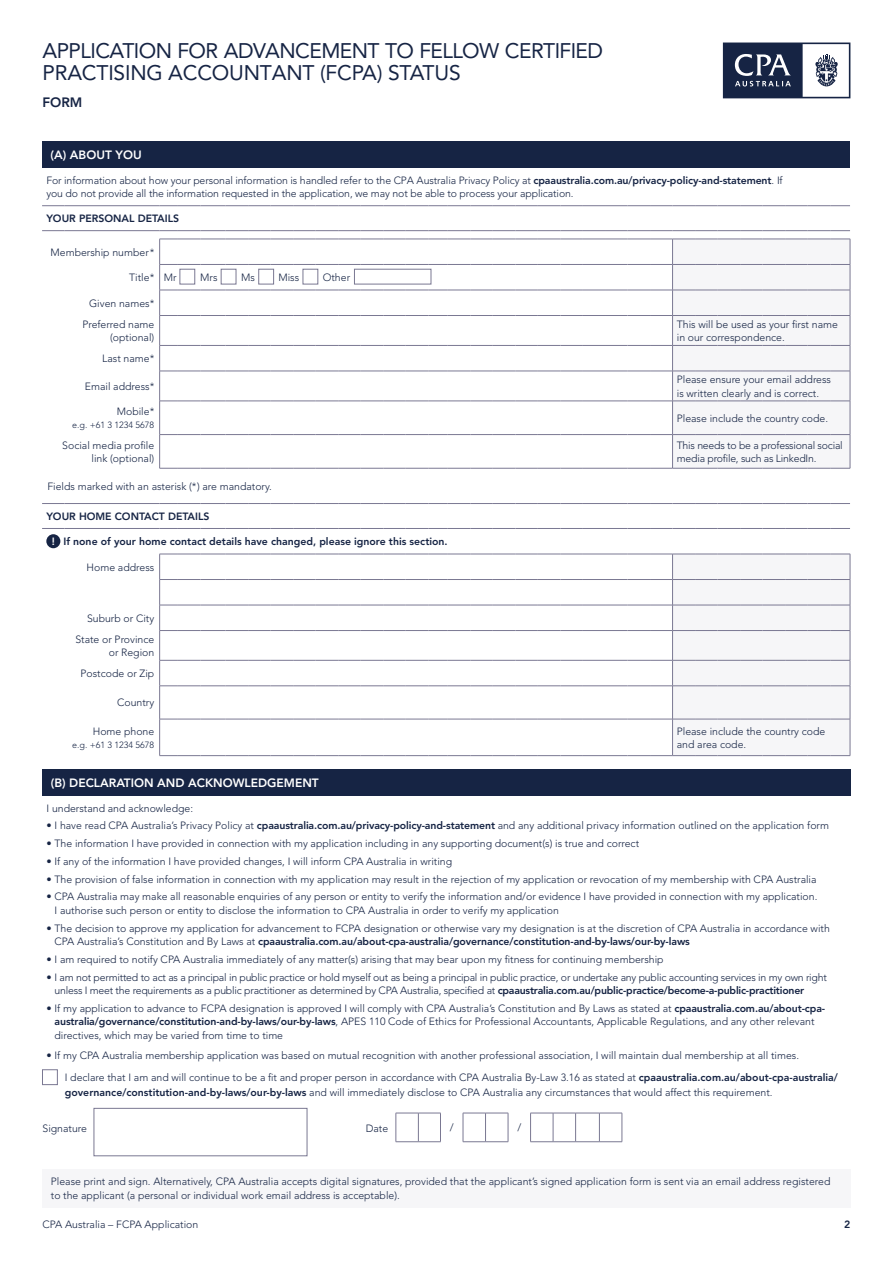
<style>
.page{position:relative;width:893px;height:1263px;background:#fff}
.page>*{position:absolute;margin:0;border:0;box-sizing:border-box;transform-origin:0 0}
.t1{font:21px/21.1px "Avenir LT Std";letter-spacing:-.025em;color:#162444}
.t2{font:800 13.5px "Avenir LT Std";color:#162444}
.t3{font:800 12px "Avenir LT Std";color:#fff}
.t4{font:300 10.5px/13.5px "Avenir LT Std";color:#162444}
.t5{font:300 10.5px/13.5px "Avenir LT Std";letter-spacing:-.02em;color:#162444}
.t6{font:800 10.5px "Avenir LT Std";color:#162444}
.t7{font:300 9px "Avenir LT Std";color:#162444}
.s1{font-weight:800}
.s2{color:#fff}
</style>
<div class="page">
<svg style="left:723px;top:43px;width:127px;height:55px"></svg>
<div style="left:42px;top:141px;width:808px;height:26px;background:#162444"></div>
<svg style="left:673px;top:372px;width:177px;height:383px;fill:#f6f6f8"></svg>
<hr style="left:850px;top:371px;width:1px;height:30px;background:#7a7892">
<hr style="left:850px;top:401px;width:1px;height:33px;background:#7a7892">
<hr style="left:850px;top:435px;width:1px;height:33px;background:#7a7892">
<hr style="left:850px;top:686px;width:1px;height:33px;background:#7a7892">
<hr style="left:850px;top:719px;width:1px;height:36px;background:#7a7892">
<hr style="left:159px;top:371px;width:1px;height:30px;background:#7a7892">
<hr style="left:159px;top:401px;width:1px;height:33px;background:#7a7892">
<hr style="left:159px;top:435px;width:1px;height:33px;background:#7a7892">
<hr style="left:159px;top:686px;width:1px;height:33px;background:#7a7892">
<hr style="left:159px;top:719px;width:1px;height:36px;background:#7a7892">
<hr style="left:672px;top:371px;width:1px;height:30px;background:#7a7892">
<svg style="left:159px;top:239px;width:692px;height:133px"></svg>
<hr style="left:672px;top:401px;width:1px;height:33px;background:#7a7892">
<hr style="left:672px;top:435px;width:1px;height:33px;background:#7a7892">
<hr style="left:672px;top:686px;width:1px;height:33px;background:#7a7892">
<svg style="left:159px;top:554px;width:692px;height:132px"></svg>
<hr style="left:672px;top:719px;width:1px;height:36px;background:#7a7892">
<svg style="left:159px;top:401px;width:691px;height:1px"></svg>
<svg style="left:159px;top:434px;width:691px;height:1px"></svg>
<svg style="left:159px;top:468px;width:691px;height:1px"></svg>
<svg style="left:159px;top:719px;width:691px;height:1px"></svg>
<svg style="left:159px;top:755px;width:691px;height:1px"></svg>
<svg style="left:42px;top:205px;width:23px;height:1px"></svg>
<hr style="left:65px;top:205px;width:95px;height:1px;background:#7a7892">
<svg style="left:160px;top:205px;width:690px;height:1px"></svg>
<svg style="left:42px;top:230px;width:23px;height:1px"></svg>
<hr style="left:65px;top:230px;width:95px;height:1px;background:#7a7892">
<svg style="left:160px;top:230px;width:690px;height:1px"></svg>
<svg style="left:42px;top:528px;width:23px;height:1px"></svg>
<hr style="left:65px;top:528px;width:95px;height:1px;background:#7a7892">
<svg style="left:160px;top:528px;width:690px;height:1px"></svg>
<svg style="left:42px;top:503px;width:23px;height:1px"></svg>
<hr style="left:65px;top:503px;width:95px;height:1px;background:#7a7892">
<svg style="left:160px;top:503px;width:690px;height:1px"></svg>
<div style="left:46px;top:534px;width:14px;height:14px;background:#162444;border-radius:50%"></div>
<div style="left:42px;top:769px;width:808px;height:26px;background:#162444"></div>
<div style="left:42px;top:1169px;width:809px;height:38px;background:#f6f6f8"></div>
<svg style="left:396px;top:1113px;width:45px;height:29px"></svg>
<svg style="left:463px;top:1113px;width:46px;height:29px"></svg>
<svg style="left:530px;top:1113px;width:93px;height:29px"></svg>
<div style="left:94px;top:1108px;width:213px;height:48px;border:1px solid #7a7892"></div>
<div style="left:42px;top:1069px;width:16px;height:16px;border:1px solid #7a7892"></div>
<div style="left:180px;top:269px;width:15px;height:15px;border:1px solid #7a7892"></div>
<div style="left:221px;top:269px;width:15px;height:15px;border:1px solid #7a7892"></div>
<div style="left:259px;top:269px;width:15px;height:15px;border:1px solid #7a7892"></div>
<div style="left:303px;top:269px;width:15px;height:15px;border:1px solid #7a7892"></div>
<div style="left:354px;top:269px;width:77px;height:15px;border:1px solid #7a7892"></div>
<h1 class="t1" style="left:43px;top:41px;width:562px">APPLICATION FOR ADVANCEMENT TO FELLOW CERTIFIED<br>PRACTISING ACCOUNTANT (FCPA) STATUS</h1>
<p class="t2" style="left:43px;top:94px;width:41px">FORM</p>
<p class="t3" style="left:51px;top:147px;width:93px">(A) ABOUT YOU</p>
<p class="t4" style="left:46px;top:173px;width:738px">For information about how your personal information is handled refer to the CPA Australia Privacy Policy at <span class="s1">cpaaustralia.com.au/privacy-policy-and-statement</span>. If you do not provide all the information requested in the application, we may not be able to process your application.</p>
<p class="t6" style="left:46px;top:212px;width:134px">YOUR PERSONAL DETAILS</p>
<p class="t4" style="left:51px;top:245px;width:105px">Membership number*</p>
<p class="t4" style="left:129px;top:271px;width:49px">Title* Mr</p>
<p class="t4" style="left:200px;top:271px;width:19px">Mrs</p>
<p class="t4" style="left:241px;top:271px;width:15px">Ms</p>
<p class="t4" style="left:278px;top:271px;width:22px">Miss</p>
<p class="t4" style="left:323px;top:271px;width:29px">Other</p>
<p class="t4" style="left:82px;top:293px;width:73px;line-height:21px;text-align:right">Given names*<br>Preferred name</p>
<p class="t4" style="left:110px;top:331px;width:46px">(optional)</p>
<p class="t4" style="left:677px;top:317px;width:163px">This will be used as your first name in our correspondence.</p>
<p class="t4" style="left:102px;top:352px;width:54px">Last name*</p>
<p class="t4" style="left:85px;top:380px;width:71px">Email address*</p>
<p class="t4" style="left:677px;top:373px;width:156px">Please ensure your email address is written clearly and is correct.</p>
<p class="t4" style="left:117px;top:405px;width:39px">Mobile*</p>
<p class="t7" style="left:72px;top:420px;width:84px">e.g. +61 3 1234 5678</p>
<p class="t4" style="left:677px;top:411px;width:153px">Please include the country code.</p>
<p class="t4" style="left:62px;top:438px;width:94px;text-align:right">Social media profile link (optional)</p>
<p class="t5" style="left:677px;top:438px;width:167px">This needs to be a professional social media profile, such as LinkedIn.</p>
<p class="t4" style="left:47px;top:479px;width:226px">Fields marked with an asterisk (*) are mandatory.</p>
<p class="t6" style="left:46px;top:510px;width:165px">YOUR HOME CONTACT DETAILS</p>
<p class="t6" style="left:52px;top:535px;width:397px"><span class="s2">!</span> If none of your home contact details have changed, please ignore this section.</p>
<p class="t4" style="left:87px;top:560px;width:69px">Home address</p>
<p class="t4" style="left:75px;top:608px;width:80px;line-height:20.9px;text-align:right">Suburb or City<br>State or Province</p>
<p class="t4" style="left:81px;top:642px;width:75px;line-height:20.9px;text-align:right">or Region<br>Postcode or Zip</p>
<p class="t4" style="left:117px;top:696px;width:39px">Country</p>
<p class="t4" style="left:93px;top:724px;width:63px">Home phone</p>
<p class="t7" style="left:72px;top:740px;width:84px">e.g. +61 3 1234 5678</p>
<p class="t4" style="left:677px;top:724px;width:150px">Please include the country code and area code.</p>
<p class="t3" style="left:51px;top:775px;width:269px">(B) DECLARATION AND ACKNOWLEDGEMENT</p>
<p class="t4" style="left:47px;top:801px;width:148px">I understand and acknowledge:</p>
<p class="t4" style="left:47px;top:819px;width:784px">• I have read CPA Australia’s Privacy Policy at <span class="s1">cpaaustralia.com.au/privacy-policy-and-statement</span> and any additional privacy information outlined on the application form</p>
<p class="t4" style="left:47px;top:837px;width:594px">• The information I have provided in connection with my application including in any supporting document(s) is true and correct</p>
<p class="t4" style="left:47px;top:854px;width:407px">• If any of the information I have provided changes, I will inform CPA Australia in writing</p>
<p class="t4" style="left:47px;top:872px;width:771px">• The provision of false information in connection with my application may result in the rejection of my application or revocation of my membership with CPA Australia</p>
<p class="t4" style="left:55px;top:890px;width:764px;text-indent:-8px">• CPA Australia may make all reasonable enquiries of any person or entity to verify the information and/or evidence I have provided in connection with my application.<br>I authorise such person or entity to disclose the information to CPA Australia in order to verify my application</p>
<p class="t4" style="left:55px;top:921px;width:777px;text-indent:-8px">• The decision to approve my application for advancement to FCPA designation or otherwise vary my designation is at the discretion of CPA Australia in accordance with<br>CPA Australia’s Constitution and By Laws at <span class="s1">cpaaustralia.com.au/about-cpa-australia/governance/constitution-and-by-laws/our-by-laws</span></p>
<p class="t4" style="left:47px;top:952px;width:619px">• I am required to notify CPA Australia immediately of any matter(s) arising that may bear upon my fitness for continuing membership</p>
<p class="t5" style="left:55px;top:970px;width:774px;text-indent:-8px">• I am not permitted to act as a principal in public practice or hold myself out as being a principal in public practice, or undertake any public accounting services in my own right unless I meet the requirements as a public practitioner as determined by CPA Australia, specified at <span class="s1">cpaaustralia.com.au/public-practice/become-a-public-practitioner</span></p>
<p class="t4" style="left:55px;top:1001px;width:772px;text-indent:-8px">• If my application to advance to FCPA designation is approved I will comply with CPA Australia’s Constitution and By Laws as stated at <span class="s1">cpaaustralia.com.au/about-cpa&shy;australia/governance/constitution-and-by-laws/our-by-laws</span>, APES 110 Code of Ethics for Professional Accountants, Applicable Regulations, and any other relevant directives, which may be varied from time to time</p>
<p class="t4" style="left:47px;top:1048px;width:754px">• If my CPA Australia membership application was based on mutual recognition with another professional association, I will maintain dual membership at all times.</p>
<p class="t4" style="left:65px;top:1070px;width:775px;line-height:15px">I declare that I am and will continue to be a fit and proper person in accordance with CPA Australia By-Law 3.16 as stated at <span class="s1">cpaaustralia.com.au/about-cpa-australia/ governance/constitution-and-by-laws/our-by-laws</span> and will immediately disclose to CPA Australia any circumstances that would affect this requirement.</p>
<p class="t4" style="left:43px;top:1121px;width:46px">Signature</p>
<p class="t4" style="left:366px;top:1121px;width:24px">Date</p>
<p class="t4" style="left:450px;top:1121px;width:5px">/</p>
<p class="t4" style="left:517px;top:1121px;width:5px">/</p>
<p class="t4" style="left:51px;top:1175px;width:781px">Please print and sign. Alternatively, CPA Australia accepts digital signatures, provided that the applicant’s signed application form is sent via an email address registered to the applicant (a personal or individual work email address is acceptable).</p>
<p class="t4" style="left:43px;top:1218px;width:157px">CPA Australia – FCPA Application</p>
<p class="t6" style="left:844px;top:1218px;width:8px">2</p>
</div>
